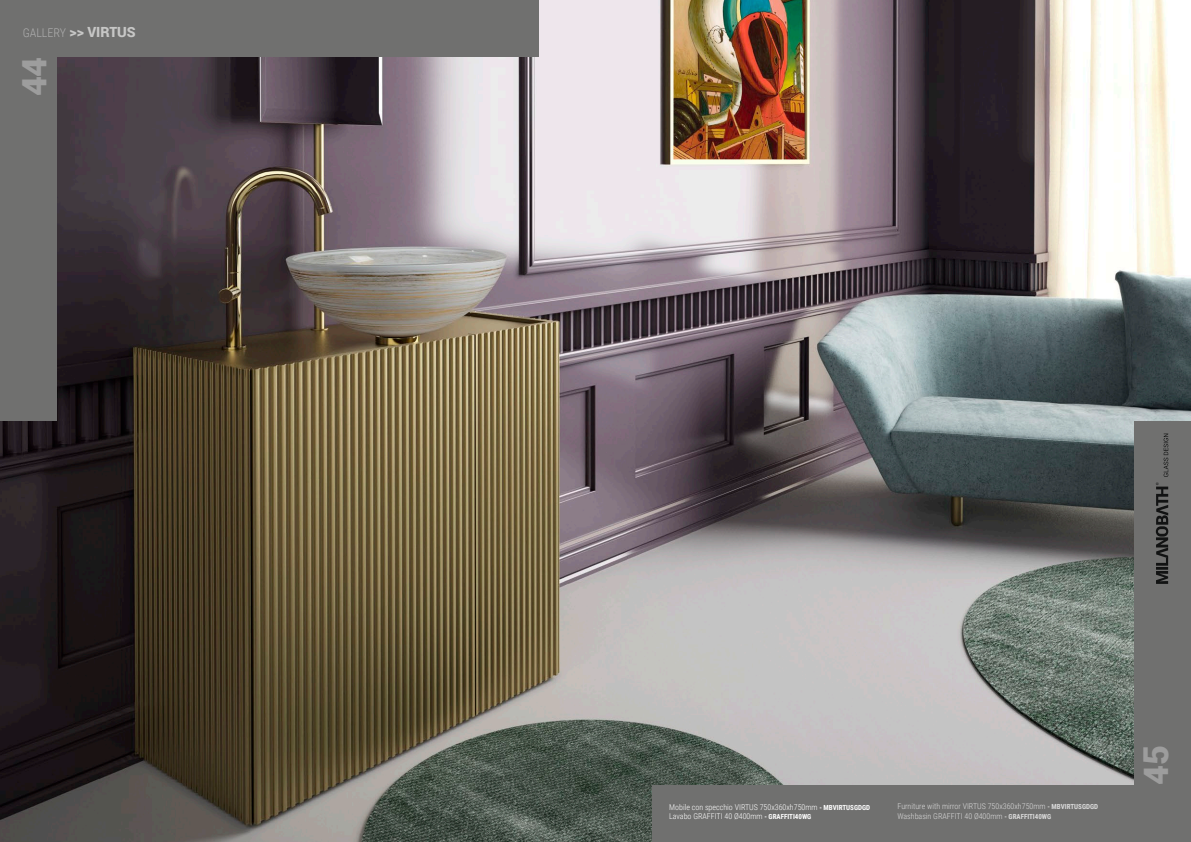
<style>
.page{position:relative;width:1191px;height:842px;background:#fff}
.page>*{position:absolute;margin:0;border:0;box-sizing:border-box;transform-origin:0 0}
.t1{font:900 34.4px "Roboto";color:#9d9d9d}
.t2{font:900 14px "Roboto";color:#c7c7c6}
.t3{font:300 8px/10px "Roboto Condensed";color:#dadada}
.t4{font:300 8px/9.6px "Roboto Condensed";color:#fff}
.s1{font-family:"Roboto Condensed";font-weight:300;font-size:12px;color:#aeaeae}
.s2{font-weight:700;font-size:7px}
</style>
<div class="page">
<img style="left:0;top:0;width:1191px;height:842px">
<div style="left:0;top:0;width:539px;height:57px;background:#70706f"></div>
<div style="left:652px;top:785px;width:539px;height:57px;background:#70706f"></div>
<div style="left:0;top:0;width:57px;height:421px;background:#70706f"></div>
<div style="left:1134px;top:421px;width:57px;height:421px;background:#70706f"></div>
<svg style="left:1155px;top:434px;width:13px;height:150px"></svg>
<h2 class="t2" style="left:23px;top:22px;width:115px"><span class="s1">GALLERY</span> &gt;&gt; VIRTUS</h2>
<h1 class="t1" style="left:10px;top:96px;width:41px;rotate:-90deg">44</h1>
<p class="t4" style="left:669px;top:802px;width:202px">Mobile con specchio VIRTUS 750x360xh750mm <span class="s2">- MBVIRTUSGDGD<br></span>Lavabo GRAFFITI 40 Ø400mm <span class="s2">- GRAFFITI40WG</span></p>
<p class="t3" style="left:897px;top:801px;width:202px">Furniture with mirror VIRTUS 750x360xh750mm <span class="s2">- MBVIRTUSGDGD<br></span>Washbasin GRAFFITI 40 Ø400mm <span class="s2">- GRAFFITI40WG</span></p>
<h1 class="t1" style="left:1131px;top:785px;width:41px;rotate:-90deg">45</h1>
</div>
